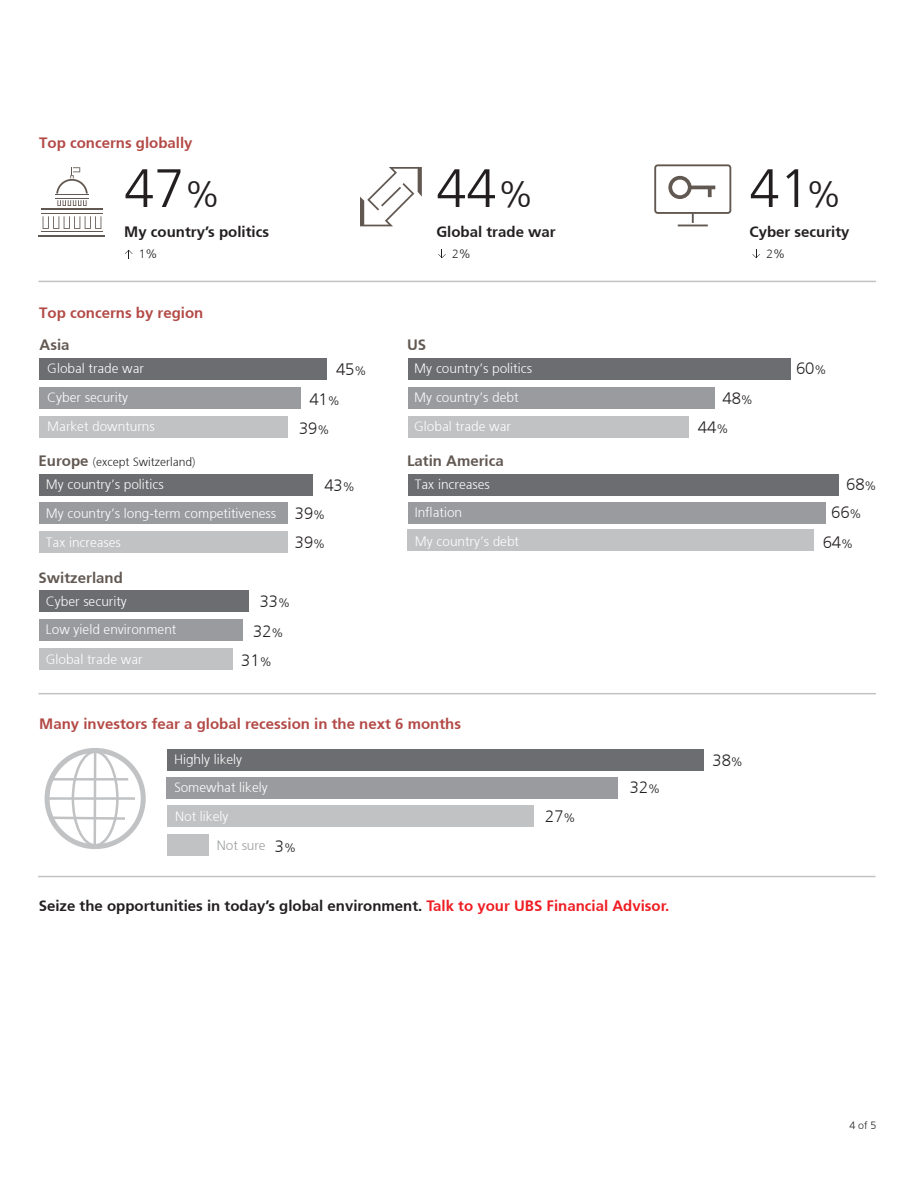
<style>
.page{position:relative;width:918px;height:1188px;background:#fff}
.page>*{position:absolute;margin:0;border:0;box-sizing:border-box;transform-origin:0 0}
.t1{font:300 54px "Frutiger 45";color:#231f20}
.t2{font:300 16.5px/27.8px "Frutiger 45";color:#231f20}
.t3{font:300 15px "Frutiger 45";color:#231f20}
.t4{font:300 15px "Frutiger 45";color:#b34a47}
.t5{font:300 15px "Frutiger 45";color:#625852}
.t6{font:300 13.5px/28.8px "Frutiger 45";color:#fff}
.t7{font:300 13.5px "Frutiger 45";color:#999b9e}
.t8{font:300 12px "Frutiger 45";color:#231f20}
.t9{font:300 10.5px "Frutiger 45";color:#231f20}
.s1{font-size:36px}
.s2{font-size:15px;color:#625852}
.s3{font-size:12px}
.s4{color:#ee1d23}
</style>
<div class="page">
<div style="left:408px;top:387px;width:307px;height:22px;background:#999b9e"></div>
<div style="left:408px;top:502px;width:417px;height:22px;background:#999b9e"></div>
<div style="left:408px;top:529px;width:406px;height:22px;background:#c1c2c4"></div>
<div style="left:408px;top:416px;width:280px;height:22px;background:#c1c2c4"></div>
<div style="left:408px;top:358px;width:382px;height:22px;background:#6c6d70"></div>
<div style="left:408px;top:474px;width:430px;height:22px;background:#6c6d70"></div>
<hr style="left:38px;top:876px;width:838px;height:1px;background:#c1c2c4">
<hr style="left:38px;top:281px;width:838px;height:1px;background:#c1c2c4">
<hr style="left:38px;top:693px;width:838px;height:1px;background:#c1c2c4">
<div style="left:39px;top:531px;width:249px;height:22px;background:#c1c2c4"></div>
<div style="left:39px;top:502px;width:249px;height:22px;background:#999b9e"></div>
<div style="left:39px;top:474px;width:274px;height:22px;background:#6c6d70"></div>
<div style="left:39px;top:416px;width:249px;height:22px;background:#c1c2c4"></div>
<div style="left:39px;top:387px;width:262px;height:22px;background:#999b9e"></div>
<div style="left:39px;top:358px;width:288px;height:22px;background:#6c6d70"></div>
<div style="left:39px;top:648px;width:194px;height:22px;background:#c1c2c4"></div>
<div style="left:39px;top:619px;width:204px;height:22px;background:#999b9e"></div>
<div style="left:39px;top:590px;width:210px;height:22px;background:#6c6d70"></div>
<svg style="left:438px;top:250px;width:8px;height:8px"></svg>
<svg style="left:752px;top:250px;width:8px;height:8px"></svg>
<svg style="left:125px;top:250px;width:8px;height:8px"></svg>
<div style="left:167px;top:835px;width:41px;height:21px;background:#c1c2c4"></div>
<div style="left:167px;top:806px;width:367px;height:21px;background:#c1c2c4"></div>
<div style="left:167px;top:777px;width:451px;height:22px;background:#999b9e"></div>
<div style="left:167px;top:749px;width:536px;height:21px;background:#6c6d70"></div>
<svg style="left:654px;top:164px;width:77px;height:62px"></svg>
<hr style="left:55px;top:194px;width:34px;height:1px;background:#625852">
<hr style="left:41px;top:213px;width:62px;height:1px;background:#625852">
<hr style="left:41px;top:231px;width:62px;height:1px;background:#625852">
<hr style="left:55px;top:198px;width:34px;height:1px;background:#625852">
<svg style="left:43px;top:216px;width:58px;height:13px"></svg>
<svg style="left:57px;top:200px;width:30px;height:6px"></svg>
<hr style="left:41px;top:208px;width:62px;height:2px;background:#625852">
<hr style="left:39px;top:236px;width:66px;height:1px;background:#625852">
<svg style="left:56px;top:167px;width:32px;height:27px"></svg>
<svg style="left:360px;top:167px;width:62px;height:59px"></svg>
<svg style="left:45px;top:748px;width:101px;height:101px"></svg>
<p class="t4" style="left:39px;top:134px;width:155px">Top concerns globally</p>
<h1 class="t1" style="left:124px;top:157px;width:98px">47<span class="s1">%</span></h1>
<p class="t3" style="left:124px;top:223px;width:146px">My country’s politics</p>
<h1 class="t1" style="left:436px;top:157px;width:99px">44<span class="s1">%</span></h1>
<p class="t3" style="left:436px;top:223px;width:121px">Global trade war</p>
<h1 class="t1" style="left:750px;top:157px;width:94px">41<span class="s1">%</span></h1>
<p class="t3" style="left:750px;top:223px;width:102px">Cyber security</p>
<p class="t8" style="left:139px;top:247px;width:20px">1%</p>
<p class="t8" style="left:452px;top:247px;width:20px">2%</p>
<p class="t8" style="left:766px;top:247px;width:20px">2%</p>
<p class="t4" style="left:39px;top:304px;width:166px">Top concerns by region</p>
<p class="t5" style="left:40px;top:336px;width:32px">Asia</p>
<p class="t6" style="left:47px;top:354px;width:109px">Global trade war<br>Cyber security<br>Market downturns</p>
<p class="t8" style="left:39px;top:455px;width:158px"><span class="s2">Europe</span> (except Switzerland)</p>
<p class="t6" style="left:46px;top:470px;width:232px">My country’s politics<br>My country’s long-term competitiveness<br>Tax increases</p>
<p class="t5" style="left:39px;top:569px;width:86px">Switzerland</p>
<p class="t2" style="left:336px;top:356px;width:32px">45<span class="s3">%</span></p>
<p class="t2" style="left:309px;top:385px;width:32px">41<span class="s3">%</span></p>
<p class="t2" style="left:299px;top:414px;width:32px">39<span class="s3">%</span></p>
<p class="t2" style="left:295px;top:472px;width:61px;text-indent:29px">43<span class="s3">%<br></span>39<span class="s3">%</span></p>
<p class="t2" style="left:295px;top:529px;width:32px">39<span class="s3">%</span></p>
<p class="t6" style="left:46px;top:588px;width:132px;line-height:27.9px">Cyber security<br>Low yield environment</p>
<p class="t6" style="left:46px;top:645px;width:98px">Global trade war</p>
<p class="t2" style="left:260px;top:588px;width:32px">33<span class="s3">%</span></p>
<p class="t2" style="left:253px;top:617px;width:32px">32<span class="s3">%</span></p>
<p class="t2" style="left:241px;top:646px;width:32px">31<span class="s3">%</span></p>
<p class="t5" style="left:407px;top:336px;width:21px">US</p>
<p class="t6" style="left:414px;top:354px;width:119px">My country’s politics<br>My country’s debt<br>Global trade war</p>
<p class="t5" style="left:407px;top:452px;width:98px">Latin America</p>
<p class="t6" style="left:415px;top:470px;width:76px">Tax increases</p>
<p class="t6" style="left:415px;top:498px;width:49px">Inflation</p>
<p class="t6" style="left:415px;top:526px;width:106px">My country’s debt</p>
<p class="t4" style="left:39px;top:714px;width:423px">Many investors fear a global recession in the next 6 months</p>
<p class="t6" style="left:174px;top:746px;width:95px;line-height:27.8px">Highly likely<br>Somewhat likely</p>
<p class="t6" style="left:175px;top:802px;width:55px">Not likely</p>
<p class="t7" style="left:217px;top:837px;width:50px">Not sure</p>
<p class="t2" style="left:275px;top:832px;width:23px">3<span class="s3">%</span></p>
<p class="t2" style="left:545px;top:803px;width:32px">27<span class="s3">%</span></p>
<p class="t2" style="left:630px;top:774px;width:32px">32<span class="s3">%</span></p>
<p class="t3" style="left:39px;top:897px;width:632px">Seize the opportunities in today’s global environment. <span class="s4">Talk to your UBS Financial Advisor.</span></p>
<p class="t2" style="left:698px;top:383px;width:57px;line-height:29.2px;text-indent:25px">48<span class="s3">%<br></span>44<span class="s3">%</span></p>
<p class="t2" style="left:713px;top:746px;width:32px">38<span class="s3">%</span></p>
<p class="t2" style="left:796px;top:355px;width:32px">60<span class="s3">%</span></p>
<p class="t2" style="left:846px;top:471px;width:32px">68<span class="s3">%</span></p>
<p class="t2" style="left:831px;top:499px;width:32px">66<span class="s3">%</span></p>
<p class="t2" style="left:823px;top:528px;width:32px">64<span class="s3">%</span></p>
<p class="t9" style="left:849px;top:1120px;width:28px">4 of 5</p>
</div>
